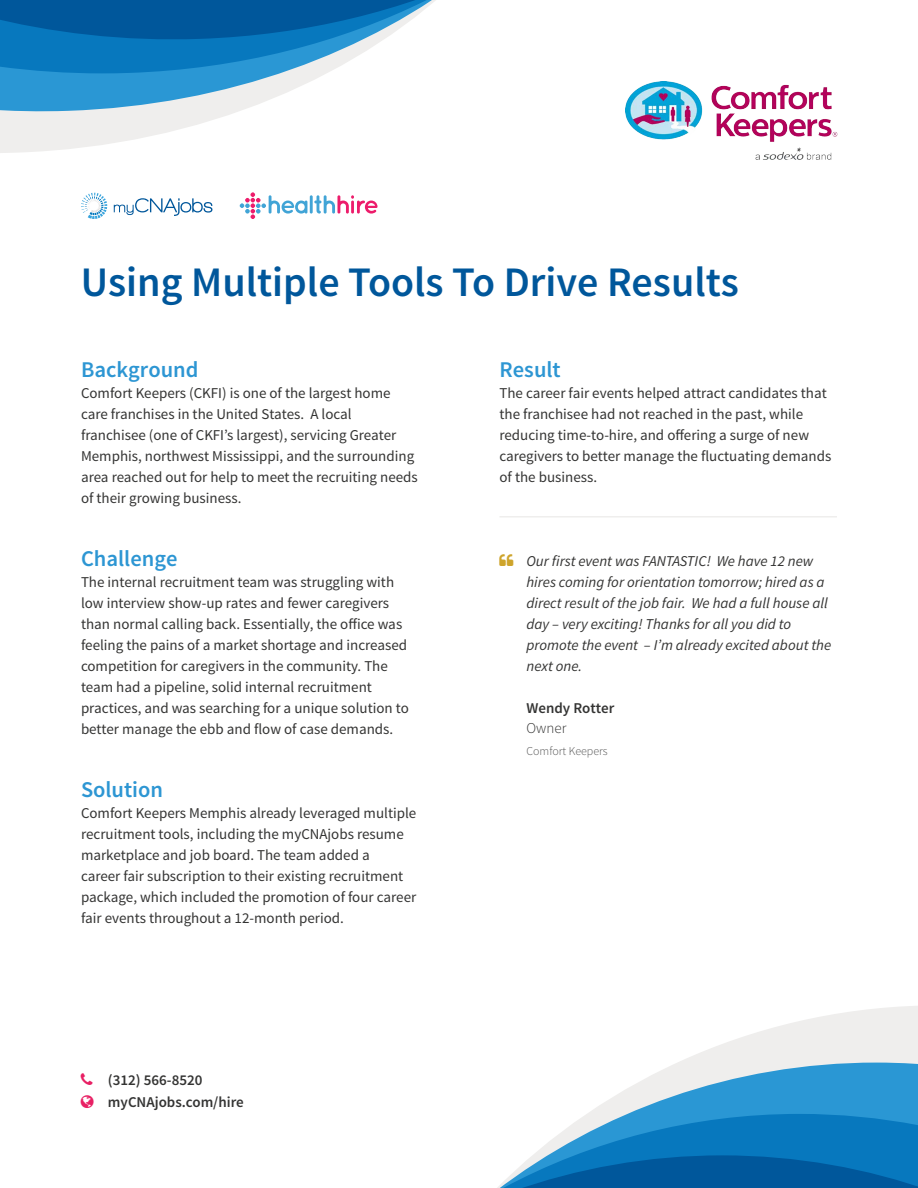
<style>
.page{position:relative;width:918px;height:1188px;background:#fff}
.page>*{position:absolute;margin:0;border:0;box-sizing:border-box;transform-origin:0 0}
.t1{font:600 42px "Source Sans Pro";color:#00579b}
.t2{font:600 22.5px "Source Sans Pro";color:#2d96d3}
.t3{font:15px/21px "Source Sans Pro";color:#343433}
.t4{font:italic 15px/21px "Source Sans Pro";color:#343433}
.t5{font:600 15px/22.5px "Source Sans Pro";color:#343433}
.t6{font:300 15px "Source Sans Pro";color:#343433}
.t7{font:300 12px "Source Sans Pro";color:#565656}
</style>
<div class="page">
<svg style="left:678px;top:1006px;width:240px;height:57px;fill:#efeeed"></svg>
<svg style="left:497px;top:1063px;width:421px;height:125px"></svg>
<svg style="left:503px;top:1114px;width:415px;height:74px;background:#2983be"></svg>
<svg style="left:0;top:112px;width:236px;height:41px;fill:#efeeed"></svg>
<svg style="left:0;top:73px;width:326px;height:39px;background:#79bbe0"></svg>
<svg style="left:0;top:0;width:436px;height:73px;background:#2f83bc"></svg>
<svg style="left:114px;top:198px;width:98px;height:18px"></svg>
<svg style="left:81px;top:193px;width:26px;height:26px"></svg>
<hr style="left:499px;top:516px;width:338px;height:2px;background:#efeeed">
<svg style="left:240px;top:192px;width:67px;height:27px"></svg>
<hr style="left:310px;top:195px;width:3px;height:19px;background:#41a4d6">
<svg style="left:314px;top:195px;width:64px;height:19px"></svg>
<img style="left:626px;top:81px;width:212px;height:79px">
<h1 class="t1" style="left:81px;top:255px;width:660px">Using Multiple Tools To Drive Results</h1>
<h2 class="t2" style="left:81px;top:355px;width:119px">Background</h2>
<p class="t3" style="left:81px;top:382px;width:338px">Comfort Keepers (CKFI) is one of the largest home care franchises in the United States. A local franchisee (one of CKFI’s largest), servicing Greater Memphis, northwest Mississippi, and the surrounding area reached out for help to meet the recruiting needs of their growing business.</p>
<h2 class="t2" style="left:81px;top:544px;width:98px">Challenge</h2>
<p class="t3" style="left:81px;top:571px;width:329px">The internal recruitment team was struggling with low interview show-up rates and fewer caregivers than normal calling back. Essentially, the office was feeling the pains of a market shortage and increased competition for caregivers in the community. The team had a pipeline, solid internal recruitment practices, and was searching for a unique solution to better manage the ebb and flow of case demands.</p>
<h2 class="t2" style="left:81px;top:775px;width:84px">Solution</h2>
<p class="t3" style="left:81px;top:802px;width:337px">Comfort Keepers Memphis already leveraged multiple recruitment tools, including the myCNAjobs resume marketplace and job board. The team added a<br>career fair subscription to their existing recruitment package, which included the promotion of four career fair events throughout a 12-month period.</p>
<p class="t5" style="left:108px;top:1069px;width:137px">(312) 566-8520 myCNAjobs.com/hire</p>
<h2 class="t2" style="left:500px;top:355px;width:63px">Result</h2>
<p class="t3" style="left:500px;top:382px;width:333px">The career fair events helped attract candidates that the franchisee had not reached in the past, while reducing time-to-hire, and offering a surge of new caregivers to better manage the fluctuating demands of the business.</p>
<p class="t4" style="left:526px;top:550px;width:306px">Our first event was FANTASTIC! We have 12 new hires coming for orientation tomorrow; hired as a direct result of the job fair. We had a full house all day – very exciting! Thanks for all you did to promote the event – I’m already excited about the next one.</p>
<p class="t5" style="left:526px;top:697px;width:89px">Wendy Rotter</p>
<p class="t6" style="left:526px;top:719px;width:41px">Owner</p>
<p class="t7" style="left:526px;top:743px;width:83px">Comfort Keepers</p>
</div>
